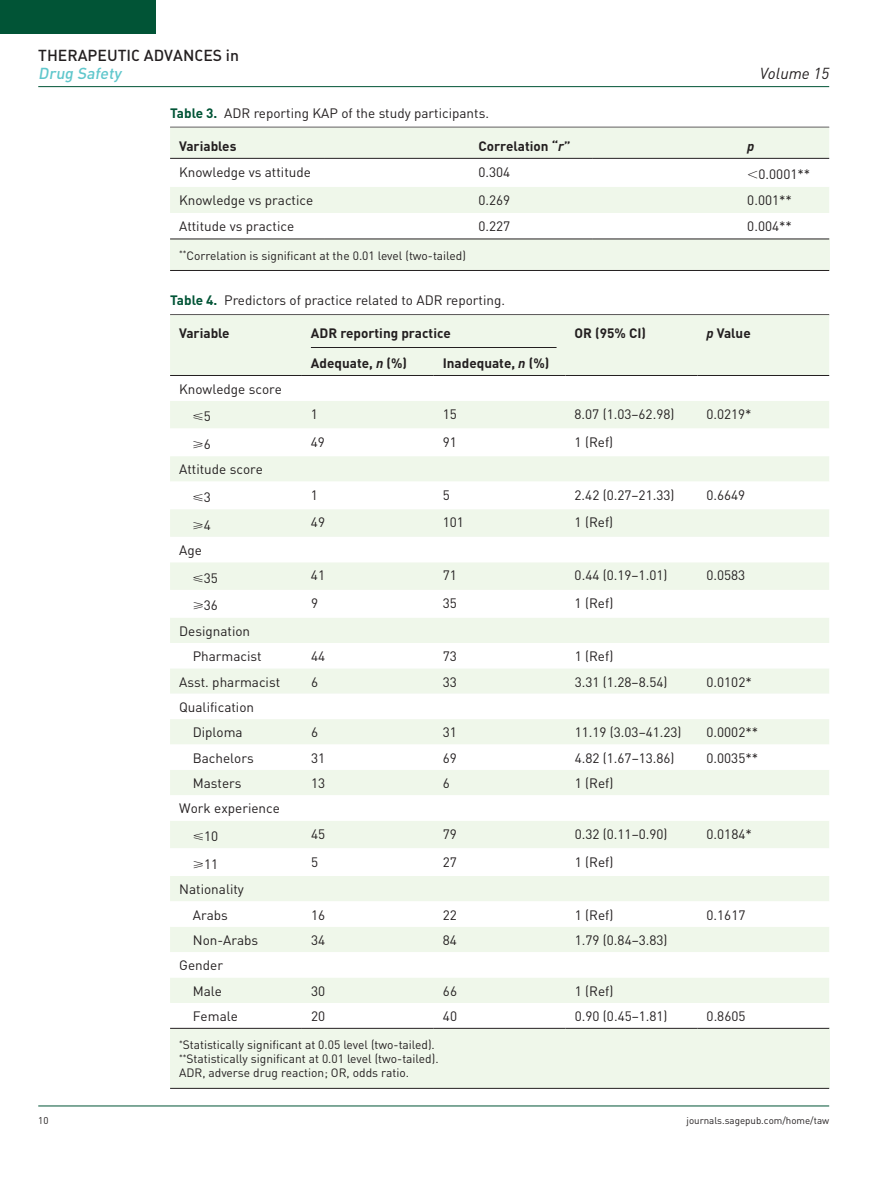
<style>
.page{position:relative;width:893px;height:1191px;background:#fff}
.page>*{position:absolute;margin:0;border:0;box-sizing:border-box;transform-origin:0 0}
.t1{font:15.75px "DIN Medium Alternate";color:#231f20}
.t2{font:italic 15.75px "DIN Medium Alternate";color:#60c7cc}
.t3{font:italic 15.75px "DIN";color:#231f20}
.t4{font:13.5px/27.6px "DIN";color:#231f20}
.t5{font:700 13.5px "DIN";color:#231f20}
.t6{font:italic 700 13.5px "DIN";color:#231f20}
.t7{font:12px/14.2px "DIN";color:#231f20}
.t8{font:9.75px "DIN";color:#231f20}
.s1{font-weight:700;color:#015436}
.s2{font-style:italic}
</style>
<div class="page">
<hr style="left:38px;top:1105px;width:791px;height:1px;background:#015436">
<div style="left:0;top:0;width:155px;height:34px;background:#015436"></div>
<hr style="left:38px;top:86px;width:791px;height:1px;background:#015436">
<div style="left:170px;top:1027px;width:659px;height:60px;background:#eff7ea"></div>
<div style="left:170px;top:238px;width:659px;height:33px;background:#eff7ea"></div>
<hr style="left:170px;top:314px;width:659px;height:1px;background:#231f20">
<hr style="left:170px;top:1088px;width:659px;height:1px;background:#231f20">
<div style="left:170px;top:315px;width:659px;height:60px;background:#eff7ea"></div>
<svg style="left:170px;top:401px;width:659px;height:627px"></svg>
<hr style="left:302px;top:375px;width:132px;height:1px;background:#231f20">
<hr style="left:434px;top:375px;width:132px;height:1px;background:#231f20">
<hr style="left:170px;top:1028px;width:132px;height:1px;background:#231f20">
<hr style="left:302px;top:1028px;width:132px;height:1px;background:#231f20">
<hr style="left:434px;top:1028px;width:132px;height:1px;background:#231f20">
<hr style="left:566px;top:1028px;width:131px;height:1px;background:#231f20">
<hr style="left:697px;top:1028px;width:132px;height:1px;background:#231f20">
<hr style="left:170px;top:375px;width:132px;height:1px;background:#231f20">
<hr style="left:566px;top:375px;width:131px;height:1px;background:#231f20">
<hr style="left:697px;top:375px;width:132px;height:1px;background:#231f20">
<hr style="left:311px;top:347px;width:246px;height:1px;background:#231f20">
<hr style="left:170px;top:127px;width:659px;height:1px;background:#231f20">
<hr style="left:170px;top:270px;width:659px;height:1px;background:#231f20">
<div style="left:170px;top:128px;width:659px;height:30px;background:#eff7ea"></div>
<svg style="left:170px;top:187px;width:659px;height:52px;fill:#eff7ea"></svg>
<hr style="left:170px;top:158px;width:154px;height:1px;background:#231f20">
<hr style="left:324px;top:158px;width:269px;height:1px;background:#231f20">
<hr style="left:593px;top:158px;width:236px;height:1px;background:#231f20">
<hr style="left:170px;top:239px;width:154px;height:1px;background:#231f20">
<hr style="left:324px;top:239px;width:269px;height:1px;background:#231f20">
<hr style="left:593px;top:239px;width:236px;height:1px;background:#231f20">
<p class="t1" style="left:38px;top:45px;width:202px">THERAPEUTIC ADVANCES IN</p>
<p class="t2" style="left:38px;top:63px;width:84px">Drug Safety</p>
<p class="t3" style="left:760px;top:63px;width:71px">Volume 15</p>
<p class="t4" style="left:170px;top:99px;width:320px"><span class="s1">Table 3.</span> ADR reporting KAP of the study participants.</p>
<p class="t5" style="left:179px;top:137px;width:59px">Variables</p>
<p class="t5" style="left:478px;top:137px;width:94px">Correlation “<span class="s2">r</span>”</p>
<p class="t6" style="left:747px;top:137px;width:9px">p</p>
<p class="t4" style="left:179px;top:158px;width:133px">Knowledge vs attitude</p>
<p class="t4" style="left:478px;top:158px;width:33px">0.304</p>
<p class="t4" style="left:758px;top:160px;width:53px">0.0001**</p>
<p class="t4" style="left:179px;top:186px;width:136px">Knowledge vs practice</p>
<p class="t4" style="left:478px;top:186px;width:33px">0.269</p>
<p class="t4" style="left:747px;top:186px;width:46px">0.001**</p>
<p class="t4" style="left:179px;top:212px;width:117px">Attitude vs practice</p>
<p class="t4" style="left:478px;top:212px;width:33px">0.227</p>
<p class="t4" style="left:747px;top:212px;width:46px">0.004**</p>
<p class="t7" style="left:179px;top:248px;width:288px"><sup>**</sup>Correlation is significant at the 0.01 level (two-tailed)</p>
<p class="t4" style="left:170px;top:286px;width:336px"><span class="s1">Table 4.</span> Predictors of practice related to ADR reporting.</p>
<p class="t5" style="left:179px;top:324px;width:52px">Variable</p>
<p class="t5" style="left:311px;top:324px;width:141px">ADR reporting practice</p>
<p class="t5" style="left:575px;top:324px;width:73px">OR (95% CI)</p>
<p class="t5" style="left:706px;top:324px;width:46px"><span class="s2">p</span> Value</p>
<p class="t5" style="left:311px;top:354px;width:98px">Adequate, <span class="s2">n</span> (%)</p>
<p class="t5" style="left:443px;top:354px;width:108px">Inadequate, <span class="s2">n</span> (%)</p>
<p class="t4" style="left:193px;top:375px;width:91px;text-indent:-14px">Knowledge score ⩽5</p>
<p class="t4" style="left:311px;top:400px;width:9px">1</p>
<p class="t4" style="left:443px;top:400px;width:16px">15</p>
<p class="t4" style="left:575px;top:400px;width:101px">8.07 (1.03–62.98)</p>
<p class="t4" style="left:706px;top:400px;width:47px">0.0219*</p>
<p class="t4" style="left:193px;top:430px;width:20px">⩾6</p>
<p class="t4" style="left:311px;top:428px;width:16px">49</p>
<p class="t4" style="left:443px;top:428px;width:16px">91</p>
<p class="t4" style="left:575px;top:428px;width:40px">1 (Ref)</p>
<p class="t4" style="left:193px;top:455px;width:72px;text-indent:-14px">Attitude score ⩽3</p>
<p class="t4" style="left:311px;top:481px;width:9px">1</p>
<p class="t4" style="left:443px;top:481px;width:9px">5</p>
<p class="t4" style="left:575px;top:481px;width:101px">2.42 (0.27–21.33)</p>
<p class="t4" style="left:706px;top:481px;width:40px">0.6649</p>
<p class="t4" style="left:193px;top:511px;width:20px">⩾4</p>
<p class="t4" style="left:311px;top:508px;width:16px">49</p>
<p class="t4" style="left:443px;top:508px;width:23px">101</p>
<p class="t4" style="left:575px;top:508px;width:40px">1 (Ref)</p>
<p class="t4" style="left:193px;top:536px;width:27px;text-indent:-14px">Age ⩽35</p>
<p class="t4" style="left:311px;top:561px;width:16px">41</p>
<p class="t4" style="left:443px;top:561px;width:16px">71</p>
<p class="t4" style="left:575px;top:561px;width:94px">0.44 (0.19–1.01)</p>
<p class="t4" style="left:706px;top:561px;width:40px">0.0583</p>
<p class="t4" style="left:193px;top:591px;width:27px">⩾36</p>
<p class="t4" style="left:311px;top:589px;width:9px">9</p>
<p class="t4" style="left:443px;top:589px;width:16px">35</p>
<p class="t4" style="left:575px;top:589px;width:40px">1 (Ref)</p>
<p class="t4" style="left:193px;top:618px;width:71px;line-height:25.3px;text-indent:-14px">Designation<br>Pharmacist</p>
<p class="t4" style="left:311px;top:642px;width:16px">44</p>
<p class="t4" style="left:443px;top:642px;width:16px">73</p>
<p class="t4" style="left:575px;top:642px;width:40px">1 (Ref)</p>
<p class="t4" style="left:179px;top:667px;width:103px">Asst. pharmacist</p>
<p class="t4" style="left:311px;top:667px;width:9px">6</p>
<p class="t4" style="left:443px;top:667px;width:16px">33</p>
<p class="t4" style="left:575px;top:667px;width:94px">3.31 (1.28–8.54)</p>
<p class="t4" style="left:706px;top:667px;width:47px">0.0102*</p>
<p class="t4" style="left:179px;top:694px;width:76px;line-height:25.3px;text-align:center">Qualification<br>Diploma</p>
<p class="t4" style="left:311px;top:718px;width:9px">6</p>
<p class="t4" style="left:443px;top:718px;width:16px">31</p>
<p class="t4" style="left:575px;top:718px;width:108px">11.19 (3.03–41.23)</p>
<p class="t4" style="left:706px;top:718px;width:53px">0.0002**</p>
<p class="t4" style="left:193px;top:743px;width:63px">Bachelors</p>
<p class="t4" style="left:311px;top:743px;width:16px">31</p>
<p class="t4" style="left:443px;top:743px;width:16px">69</p>
<p class="t4" style="left:575px;top:743px;width:101px">4.82 (1.67–13.86)</p>
<p class="t4" style="left:706px;top:743px;width:53px">0.0035**</p>
<p class="t4" style="left:193px;top:769px;width:50px">Masters</p>
<p class="t4" style="left:311px;top:769px;width:16px">13</p>
<p class="t4" style="left:443px;top:769px;width:9px">6</p>
<p class="t4" style="left:575px;top:769px;width:40px">1 (Ref)</p>
<p class="t4" style="left:193px;top:794px;width:89px;text-indent:-13px">Work experience ⩽10</p>
<p class="t4" style="left:311px;top:820px;width:16px">45</p>
<p class="t4" style="left:443px;top:820px;width:16px">79</p>
<p class="t4" style="left:575px;top:820px;width:94px">0.32 (0.11–0.90)</p>
<p class="t4" style="left:706px;top:820px;width:47px">0.0184*</p>
<p class="t4" style="left:193px;top:850px;width:27px">⩾11</p>
<p class="t4" style="left:311px;top:847px;width:9px">5</p>
<p class="t4" style="left:443px;top:847px;width:16px">27</p>
<p class="t4" style="left:575px;top:847px;width:40px">1 (Ref)</p>
<p class="t4" style="left:179px;top:876px;width:66px;line-height:25.3px;text-align:center">Nationality<br>Arabs</p>
<p class="t4" style="left:311px;top:900px;width:16px">16</p>
<p class="t4" style="left:443px;top:900px;width:16px">22</p>
<p class="t4" style="left:575px;top:900px;width:40px">1 (Ref)</p>
<p class="t4" style="left:707px;top:900px;width:40px">0.1617</p>
<p class="t4" style="left:193px;top:926px;width:67px">Non-Arabs</p>
<p class="t4" style="left:311px;top:926px;width:16px">34</p>
<p class="t4" style="left:443px;top:926px;width:16px">84</p>
<p class="t4" style="left:575px;top:926px;width:94px">1.79 (0.84–3.83)</p>
<p class="t4" style="left:179px;top:952px;width:45px;line-height:25.3px;text-align:right">Gender<br>Male</p>
<p class="t4" style="left:311px;top:976px;width:16px">30</p>
<p class="t4" style="left:443px;top:976px;width:16px">66</p>
<p class="t4" style="left:575px;top:976px;width:40px">1 (Ref)</p>
<p class="t4" style="left:193px;top:1002px;width:47px">Female</p>
<p class="t4" style="left:311px;top:1002px;width:16px">20</p>
<p class="t4" style="left:443px;top:1002px;width:16px">40</p>
<p class="t4" style="left:575px;top:1002px;width:94px">0.90 (0.45–1.81)</p>
<p class="t4" style="left:707px;top:1002px;width:40px">0.8605</p>
<p class="t7" style="left:179px;top:1037px;width:261px"><sup>*</sup>Statistically significant at 0.05 level (two-tailed). <sup>**</sup>Statistically significant at 0.01 level (two-tailed).<br>ADR, adverse drug reaction; OR, odds ratio.</p>
<p class="t8" style="left:38px;top:1114px;width:12px">10</p>
<p class="t8" style="left:687px;top:1114px;width:144px">journals.sagepub.com/home/taw</p>
</div>
